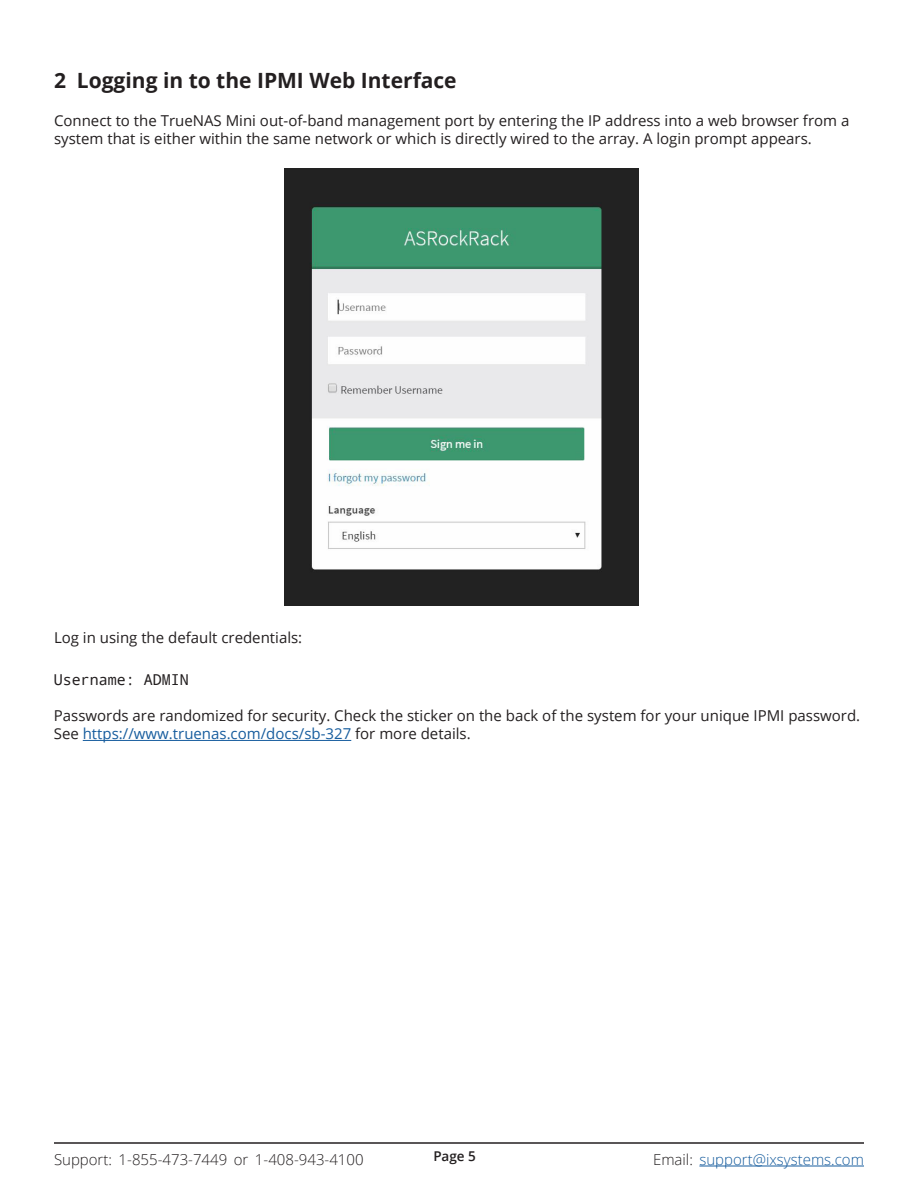
<style>
.page{position:relative;width:918px;height:1188px;background:#fff}
.page>*{position:absolute;margin:0;border:0;box-sizing:border-box;transform-origin:0 0}
.Section_Header{font:700 21px "Open Sans";color:#231f20}
.iX_Paragraph{font:15px/18px "Open Sans";color:#231f20}
.t1{font:300 15px "Open Sans";color:#231f20}
.t2{font:300 15px "Open Sans";color:#175d9e}
.iX_Paragraph-2{font:15px "Noto Mono";color:#231f20}
.t3{font:600 13.5px "Open Sans";color:#231f20}
.s1{color:#175d9e}
.s2{color:#231f20}
</style>
<div class="page">
<hr style="left:54px;top:1142px;width:810px;height:2px;background:#231f20">
<hr style="left:699px;top:1166px;width:165px;height:1px;background:#175d9e">
<img style="left:284px;top:169px;width:355px;height:436px">
<hr style="left:83px;top:740px;width:268px;height:1px;background:#175d9e">
<p class="Section_Header" style="left:54px;top:66px;width:404px">2 Logging in to the IPMI Web Interface</p>
<p class="iX_Paragraph" style="left:54px;top:111px;width:797px">Connect to the TrueNAS Mini out-of-band management port by entering the IP address into a web browser from a system that is either within the same network or which is directly wired to the array. A login prompt appears.</p>
<p class="iX_Paragraph" style="left:54px;top:628px;width:250px">Log in using the default credentials:</p>
<p class="iX_Paragraph-2" style="left:54px;top:669px;width:137px">Username: ADMIN</p>
<p class="iX_Paragraph" style="left:54px;top:706px;width:808px">Passwords are randomized for security. Check the sticker on the back of the system for your unique IPMI password.<br>See <span class="s1">https://www.truenas.com/docs/sb-327</span> for more details.</p>
<p class="t1" style="left:54px;top:1149px;width:311px">Support: 1-855-473-7449 or 1-408-943-4100</p>
<p class="t3" style="left:433px;top:1147px;width:44px">Page 5</p>
<p class="t2" style="left:653px;top:1149px;width:212px"><span class="s2">Email:</span> support@ixsystems.com</p>
</div>
